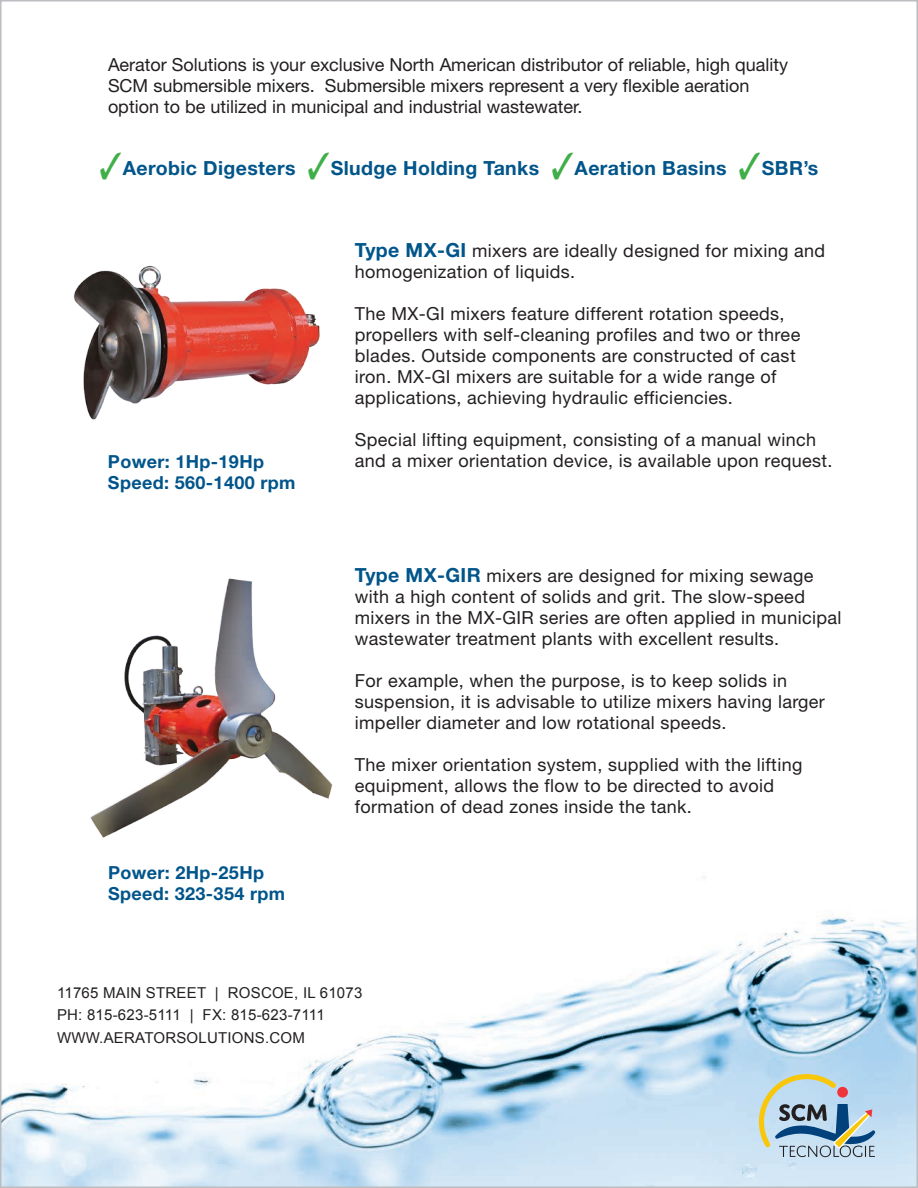
<style>
.page{position:relative;width:918px;height:1188px;background:#fff}
.page>*{position:absolute;margin:0;border:0;box-sizing:border-box;transform-origin:0 0}
.t1{font:700 19.5px "Helvetica Neue";letter-spacing:.02em;color:#01558a}
.t2{font:18px/21px "Helvetica Neue";letter-spacing:.02em;color:#231f20}
.t3{font:18px/21px "Helvetica Neue";color:#231f20}
.t4{font:700 18px/21px "Helvetica Neue";letter-spacing:.02em;color:#01558a}
.t5{font:15px/22.5px "Arial";letter-spacing:.015em;color:#231f20}
.s1{color:#40ae49}
.s2{font-weight:700;font-size:19.5px;color:#01558a}
</style>
<div class="page">
<img style="left:3px;top:877px;width:912px;height:308px">
<svg style="left:759px;top:1074px;width:116px;height:83px;background:#a7bbc0"></svg>
<img style="left:90px;top:578px;width:243px;height:260px">
<img style="left:73px;top:265px;width:247px;height:155px">
<p class="t3" style="left:108px;top:54px;width:682px">Aerator Solutions is your exclusive North American distributor of reliable, high quality<br>SCM submersible mixers. Submersible mixers represent a very flexible aeration option to be utilized in municipal and industrial wastewater.</p>
<p class="t1" style="left:100px;top:156px;width:720px"><span class="s1">✓</span>Aerobic Digesters <span class="s1">✓</span>Sludge Holding Tanks <span class="s1">✓</span>Aeration Basins <span class="s1">✓</span>SBR’s</p>
<p class="t4" style="left:108px;top:451px;width:189px">Power: 1Hp-19Hp<br>Speed: 560-1400 rpm</p>
<p class="t4" style="left:108px;top:861px;width:179px">Power: 2Hp-25Hp<br>Speed: 323-354 rpm</p>
<p class="t2" style="left:355px;top:240px;width:472px"><span class="s2">Type MX-GI</span> mixers are ideally designed for mixing and homogenization of liquids.</p>
<p class="t2" style="left:355px;top:303px;width:447px">The MX-GI mixers feature different rotation speeds, propellers with self-cleaning profiles and two or three blades. Outside components are constructed of cast iron. MX-GI mixers are suitable for a wide range of applications, achieving hydraulic efficiencies.</p>
<p class="t2" style="left:355px;top:429px;width:479px">Special lifting equipment, consisting of a manual winch and a mixer orientation device, is available upon request.</p>
<p class="t2" style="left:355px;top:565px;width:488px"><span class="s2">Type MX-GIR</span> mixers are designed for mixing sewage with a high content of solids and grit. The slow-speed mixers in the MX-GIR series are often applied in municipal wastewater treatment plants with excellent results.</p>
<p class="t2" style="left:355px;top:670px;width:472px">For example, when the purpose, is to keep solids in suspension, it is advisable to utilize mixers having larger impeller diameter and low rotational speeds.</p>
<p class="t2" style="left:355px;top:754px;width:449px">The mixer orientation system, supplied with the lifting equipment, allows the flow to be directed to avoid formation of dead zones inside the tank.</p>
<p class="t5" style="left:57px;top:981px;width:307px">11765 MAIN STREET | ROSCOE, IL 61073<br>PH: 815-623-5111 | FX: 815-623-7111<br>WWW.AERATORSOLUTIONS.COM</p>
</div>
